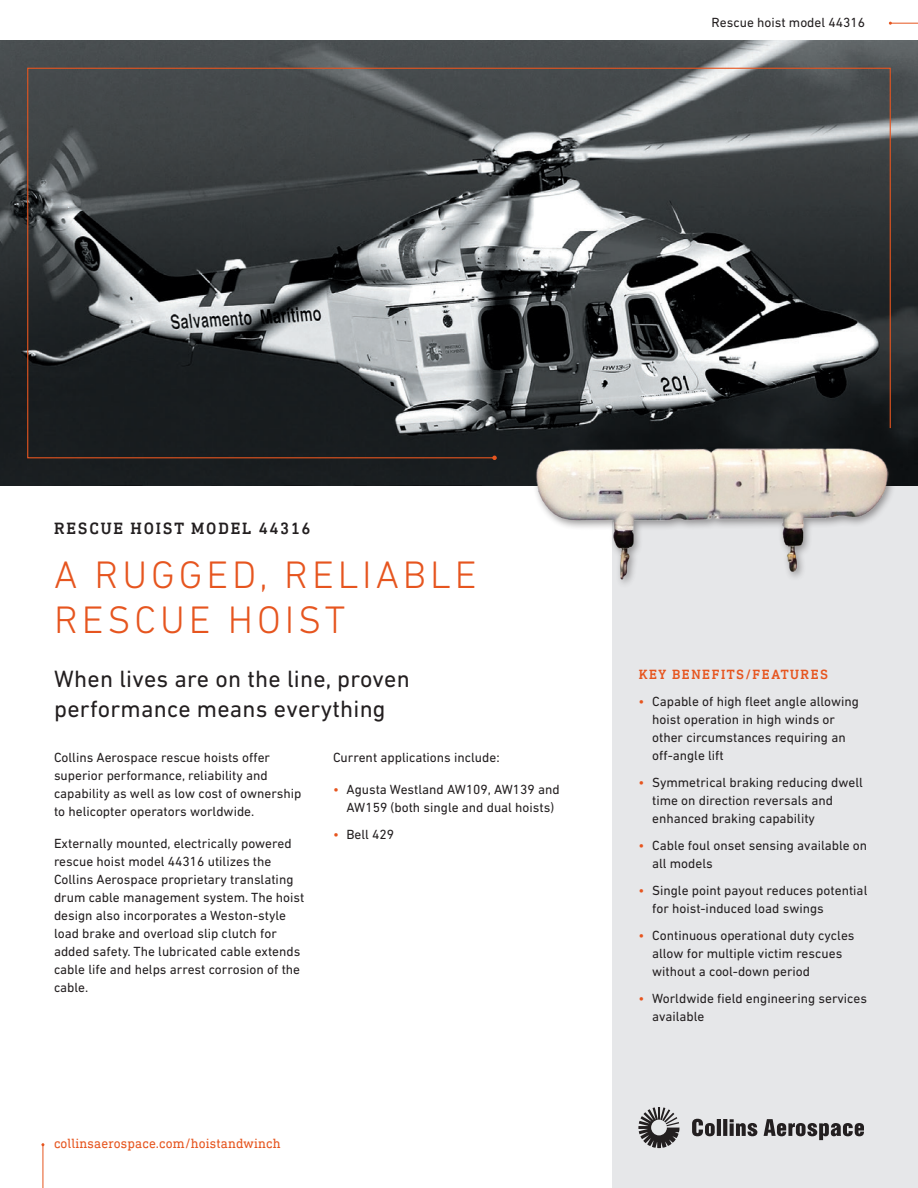
<style>
.page{position:relative;width:918px;height:1188px;background:#fff}
.page>*{position:absolute;margin:0;border:0;box-sizing:border-box;transform-origin:0 0}
.Headline_26_30{font:300 39px/45px "DIN Next LT Pro";letter-spacing:.1em;color:#e6551f}
.Sub_Headline{font:24px/30px "DIN Next LT Pro";letter-spacing:.01em;color:#231f20}
.Solution_Name{font:500 16.5px "DIN Next Slab Pro";letter-spacing:.11em;color:#231f20}
.Body{font:13.5px/18px "DIN Next LT Pro";color:#231f20}
.t1{font:13.5px "DIN Next Slab Pro";letter-spacing:.01em;color:#e6551f}
.Paragraph_Header{font:500 13.5px "DIN Next Slab Pro";letter-spacing:.11em;color:#e6551f}
.s1{color:#e6551f}
</style>
<div class="page">
<div style="left:612px;top:471px;width:306px;height:717px;background:#e6e7e9"></div>
<svg style="left:638px;top:1107px;width:42px;height:41px"></svg>
<svg style="left:692px;top:1119px;width:172px;height:21px"></svg>
<img style="left:0;top:40px;width:918px;height:446px">
<svg style="left:889px;top:22px;width:29px;height:3px"></svg>
<hr style="left:43px;top:1145px;width:1px;height:43px;background:#e6551f">
<svg style="left:27px;top:67px;width:864px;height:392px;background:#515355"></svg>
<svg style="left:492px;top:456px;width:5px;height:4px"></svg>
<div style="left:532px;top:445px;width:365px;height:145px;background:#231f20;opacity:.45"></div>
<img style="left:536px;top:439px;width:352px;height:146px">
<p class="Body" style="left:712px;top:13px;width:155px">Rescue hoist model 44316</p>
<p class="Solution_Name" style="left:54px;top:519px;width:258px">RESCUE HOIST MODEL 44316</p>
<p class="Headline_26_30" style="left:54px;top:552px;width:424px">A RUGGED, RELIABLE<br>RESCUE HOIST</p>
<p class="Sub_Headline" style="left:54px;top:664px;width:357px">When lives are on the line, proven performance means everything</p>
<p class="Body" style="left:333px;top:749px;width:168px">Current applications include:</p>
<p class="Body" style="left:333px;top:780px;width:228px;text-align:center"><span class="s1">•</span> Agusta Westland AW109, AW139 and<br>AW159 (both single and dual hoists)</p>
<p class="Body" style="left:333px;top:825px;width:63px"><span class="s1">•</span> Bell 429</p>
<p class="Body" style="left:54px;top:749px;width:249px">Collins Aerospace rescue hoists offer superior performance, reliability and capability as well as low cost of ownership to helicopter operators worldwide.</p>
<p class="Body" style="left:54px;top:834px;width:252px">Externally mounted, electrically powered rescue hoist model 44316 utilizes the Collins Aerospace proprietary translating drum cable management system. The hoist design also incorporates a Weston-style load brake and overload slip clutch for added safety. The lubricated cable extends cable life and helps arrest corrosion of the cable.</p>
<p class="t1" style="left:54px;top:1136px;width:228px">collinsaerospace.com/hoistandwinch</p>
<p class="Paragraph_Header" style="left:639px;top:667px;width:191px">KEY BENEFITS/FEATURES</p>
<p class="Body" style="left:652px;top:692px;width:208px;text-indent:-14px"><span class="s1">•</span> Capable of high fleet angle allowing hoist operation in high winds or other circumstances requiring an off-angle lift</p>
<p class="Body" style="left:652px;top:773px;width:212px;text-indent:-14px"><span class="s1">•</span> Symmetrical braking reducing dwell time on direction reversals and enhanced braking capability</p>
<p class="Body" style="left:652px;top:836px;width:217px;text-indent:-14px"><span class="s1">•</span> Cable foul onset sensing available on all models</p>
<p class="Body" style="left:652px;top:881px;width:217px;text-indent:-14px"><span class="s1">•</span> Single point payout reduces potential for hoist-induced load swings</p>
<p class="Body" style="left:652px;top:926px;width:204px;text-indent:-14px"><span class="s1">•</span> Continuous operational duty cycles allow for multiple victim rescues without a cool-down period</p>
<p class="Body" style="left:652px;top:989px;width:216px;text-indent:-14px"><span class="s1">•</span> Worldwide field engineering services available</p>
</div>
